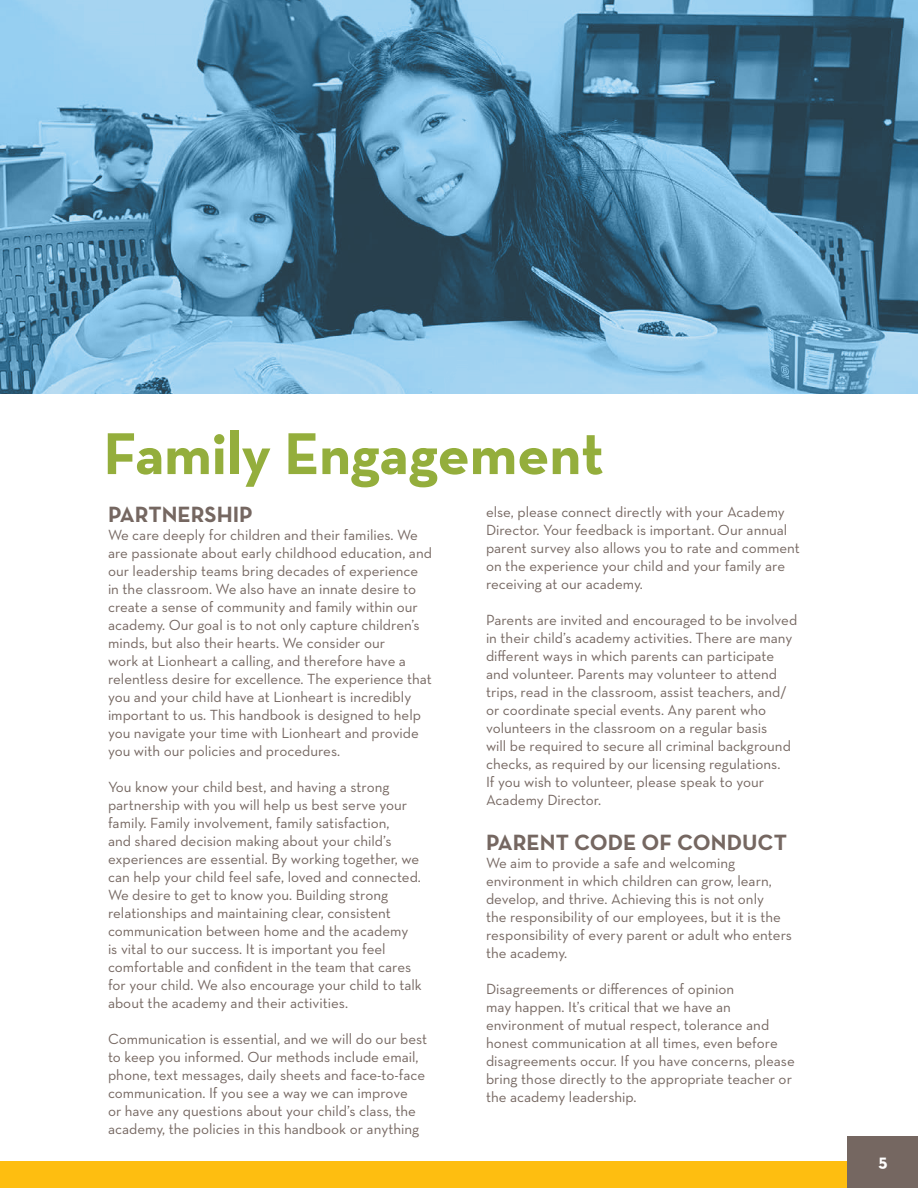
<style>
.page{position:relative;width:918px;height:1188px;background:#fff}
.page>*{position:absolute;margin:0;border:0;box-sizing:border-box;transform-origin:0 0}
.t1{font:700 60px "Neutra Text";color:#94ae3c}
.t2{font:700 22.5px "Neutra Text";color:#756761}
.t3{font:700 18px "Neutra Text";color:#fff}
.t4{font:15px/18px "Neutra Text";color:#756761}
</style>
<div class="page">
<div style="left:0;top:1161px;width:918px;height:27px;background:#febe10"></div>
<div style="left:848px;top:1137px;width:70px;height:51px;background:#756761"></div>
<img style="left:0;top:0;width:918px;height:394px">
<h1 class="t1" style="left:104px;top:416px;width:502px">Family Engagement</h1>
<h2 class="t2" style="left:108px;top:500px;width:146px">PARTNERSHIP</h2>
<p class="t4" style="left:108px;top:526px;width:326px">We care deeply for children and their families. We are passionate about early childhood education, and our leadership teams bring decades of experience in the classroom. We also have an innate desire to create a sense of community and family within our academy. Our goal is to not only capture children’s minds, but also their hearts. We consider our<br>work at Lionheart a calling, and therefore have a relentless desire for excellence. The experience that you and your child have at Lionheart is incredibly important to us. This handbook is designed to help you navigate your time with Lionheart and provide you with our policies and procedures.</p>
<p class="t4" style="left:108px;top:778px;width:315px">You know your child best, and having a strong partnership with you will help us best serve your family. Family involvement, family satisfaction,<br>and shared decision making about your child’s experiences are essential. By working together, we can help your child feel safe, loved and connected.<br>We desire to get to know you. Building strong relationships and maintaining clear, consistent communication between home and the academy<br>is vital to our success. It is important you feel comfortable and confident in the team that cares for your child. We also encourage your child to talk about the academy and their activities.</p>
<p class="t4" style="left:108px;top:1030px;width:321px">Communication is essential, and we will do our best to keep you informed. Our methods include email, phone, text messages, daily sheets and face-to-face communication. If you see a way we can improve<br>or have any questions about your child’s class, the academy, the policies in this handbook or anything</p>
<p class="t4" style="left:486px;top:503px;width:315px">else, please connect directly with your Academy Director. Your feedback is important. Our annual parent survey also allows you to rate and comment on the experience your child and your family are receiving at our academy.</p>
<p class="t4" style="left:486px;top:611px;width:313px">Parents are invited and encouraged to be involved in their child’s academy activities. There are many different ways in which parents can participate and volunteer. Parents may volunteer to attend trips, read in the classroom, assist teachers, and/ or coordinate special events. Any parent who volunteers in the classroom on a regular basis<br>will be required to secure all criminal background checks, as required by our licensing regulations.<br>If you wish to volunteer, please speak to your Academy Director.</p>
<h2 class="t2" style="left:486px;top:828px;width:303px">PARENT CODE OF CONDUCT</h2>
<p class="t4" style="left:486px;top:854px;width:308px">We aim to provide a safe and welcoming environment in which children can grow, learn, develop, and thrive. Achieving this is not only<br>the responsibility of our employees, but it is the responsibility of every parent or adult who enters the academy.</p>
<p class="t4" style="left:486px;top:980px;width:310px">Disagreements or differences of opinion<br>may happen. It’s critical that we have an environment of mutual respect, tolerance and honest communication at all times, even before disagreements occur. If you have concerns, please bring those directly to the appropriate teacher or the academy leadership.</p>
<p class="t3" style="left:878px;top:1150px;width:11px">5</p>
</div>
